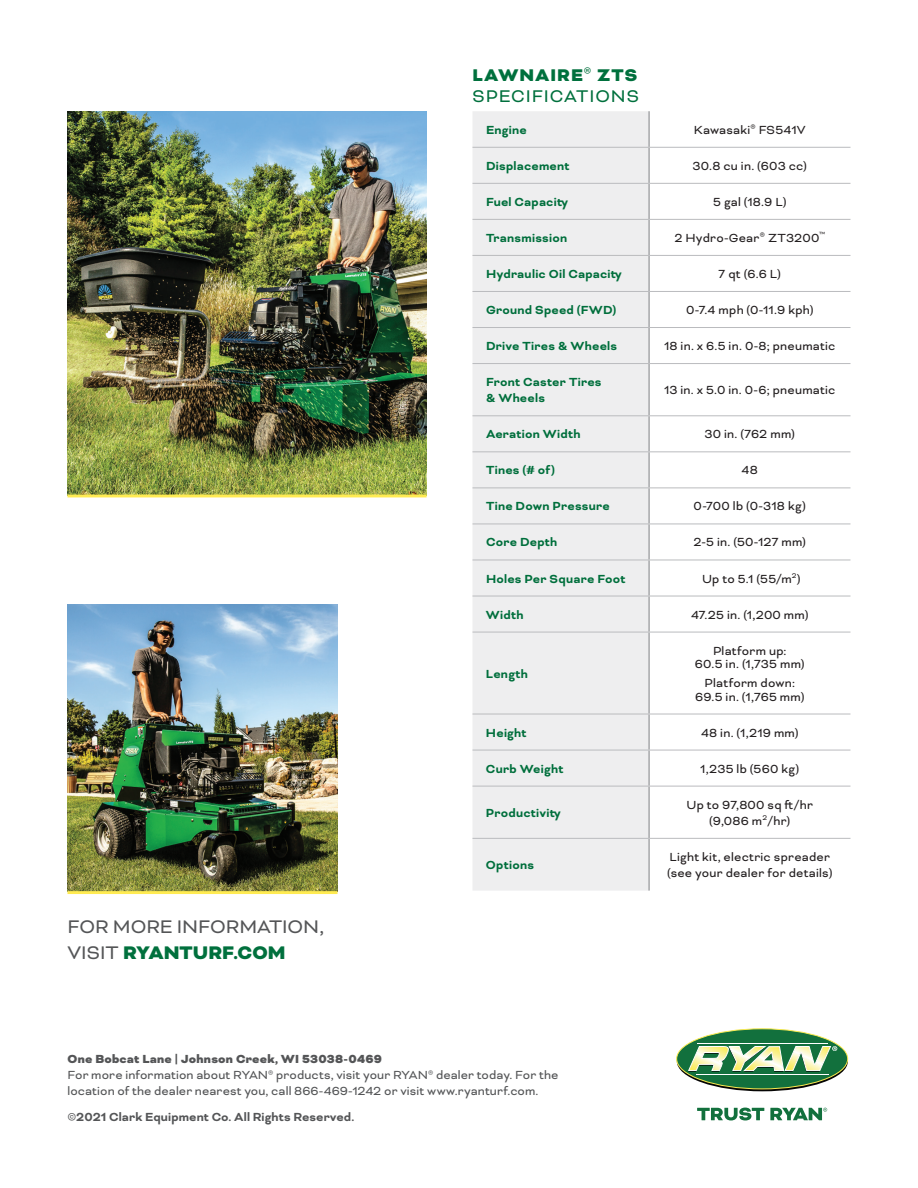
<style>
.page{position:relative;width:918px;height:1188px;background:#fff}
.page>*{position:absolute;margin:0;border:0;box-sizing:border-box;transform-origin:0 0}
.t1{font:21px/25.2px "Bicyclette";color:#545557}
.t2{font:19.5px/21px "Bicyclette";letter-spacing:.045em;color:#00703d}
.t3{font:13.5px/13.5px "Bicyclette";letter-spacing:.02em;color:#231f20;text-align:center}
.t4{font:700 13.5px/16.2px "Bicyclette";letter-spacing:.02em;color:#006f3c}
.t5{font:13.5px/16.2px "Bicyclette";letter-spacing:.01em;color:#545557}
.t6{font:700 13.5px "Bicyclette";letter-spacing:.01em;color:#545557}
.s1{font-weight:900}
.s2{font-weight:900;color:#00703d}
</style>
<div class="page">
<div style="left:472px;top:111px;width:177px;height:780px;background:#eeeeef"></div>
<hr style="left:649px;top:111px;width:1px;height:36px;background:#7e8083">
<hr style="left:649px;top:148px;width:1px;height:35px;background:#7e8083">
<hr style="left:649px;top:184px;width:1px;height:35px;background:#7e8083">
<hr style="left:649px;top:220px;width:1px;height:35px;background:#7e8083">
<hr style="left:649px;top:256px;width:1px;height:35px;background:#7e8083">
<hr style="left:649px;top:292px;width:1px;height:35px;background:#7e8083">
<hr style="left:649px;top:328px;width:1px;height:35px;background:#7e8083">
<hr style="left:649px;top:364px;width:1px;height:51px;background:#7e8083">
<hr style="left:649px;top:416px;width:1px;height:35px;background:#7e8083">
<hr style="left:649px;top:452px;width:1px;height:36px;background:#7e8083">
<hr style="left:649px;top:488px;width:1px;height:36px;background:#7e8083">
<hr style="left:649px;top:524px;width:1px;height:36px;background:#7e8083">
<hr style="left:649px;top:560px;width:1px;height:36px;background:#7e8083">
<hr style="left:649px;top:596px;width:1px;height:36px;background:#7e8083">
<hr style="left:649px;top:632px;width:1px;height:82px;background:#7e8083">
<hr style="left:649px;top:714px;width:1px;height:36px;background:#7e8083">
<hr style="left:649px;top:750px;width:1px;height:36px;background:#7e8083">
<hr style="left:649px;top:786px;width:1px;height:52px;background:#7e8083">
<hr style="left:649px;top:839px;width:1px;height:52px;background:#7e8083">
<hr style="left:472px;top:147px;width:177px;height:1px;background:#babbbe">
<hr style="left:649px;top:147px;width:201px;height:1px;background:#babbbe">
<hr style="left:472px;top:183px;width:177px;height:1px;background:#babbbe">
<hr style="left:649px;top:183px;width:201px;height:1px;background:#babbbe">
<hr style="left:472px;top:219px;width:177px;height:1px;background:#babbbe">
<hr style="left:649px;top:219px;width:201px;height:1px;background:#babbbe">
<hr style="left:472px;top:255px;width:177px;height:1px;background:#babbbe">
<hr style="left:649px;top:255px;width:201px;height:1px;background:#babbbe">
<hr style="left:472px;top:291px;width:177px;height:1px;background:#babbbe">
<hr style="left:649px;top:291px;width:201px;height:1px;background:#babbbe">
<hr style="left:472px;top:327px;width:177px;height:1px;background:#babbbe">
<hr style="left:649px;top:327px;width:201px;height:1px;background:#babbbe">
<hr style="left:472px;top:363px;width:177px;height:1px;background:#babbbe">
<hr style="left:649px;top:363px;width:201px;height:1px;background:#babbbe">
<hr style="left:472px;top:415px;width:177px;height:1px;background:#babbbe">
<hr style="left:649px;top:415px;width:201px;height:1px;background:#babbbe">
<hr style="left:472px;top:451px;width:177px;height:1px;background:#babbbe">
<hr style="left:649px;top:451px;width:201px;height:1px;background:#babbbe">
<hr style="left:472px;top:488px;width:177px;height:1px;background:#babbbe">
<hr style="left:649px;top:488px;width:201px;height:1px;background:#babbbe">
<hr style="left:472px;top:524px;width:177px;height:1px;background:#babbbe">
<hr style="left:649px;top:524px;width:201px;height:1px;background:#babbbe">
<hr style="left:472px;top:560px;width:177px;height:1px;background:#babbbe">
<hr style="left:649px;top:560px;width:201px;height:1px;background:#babbbe">
<hr style="left:472px;top:596px;width:177px;height:1px;background:#babbbe">
<hr style="left:649px;top:596px;width:201px;height:1px;background:#babbbe">
<hr style="left:472px;top:632px;width:177px;height:1px;background:#babbbe">
<hr style="left:649px;top:632px;width:201px;height:1px;background:#babbbe">
<hr style="left:472px;top:714px;width:177px;height:1px;background:#babbbe">
<hr style="left:649px;top:714px;width:201px;height:1px;background:#babbbe">
<hr style="left:472px;top:750px;width:177px;height:1px;background:#babbbe">
<hr style="left:649px;top:750px;width:201px;height:1px;background:#babbbe">
<hr style="left:472px;top:786px;width:177px;height:1px;background:#babbbe">
<hr style="left:649px;top:786px;width:201px;height:1px;background:#babbbe">
<hr style="left:472px;top:838px;width:177px;height:1px;background:#babbbe">
<hr style="left:649px;top:838px;width:201px;height:1px;background:#babbbe">
<img style="left:68px;top:111px;width:359px;height:384px">
<hr style="left:68px;top:495px;width:359px;height:2px;background:#ffeb52">
<img style="left:68px;top:605px;width:270px;height:286px">
<hr style="left:68px;top:891px;width:270px;height:3px;background:#ffeb52">
<svg style="left:677px;top:1031px;width:171px;height:60px"></svg>
<div style="left:677px;top:1029px;width:171px;height:60px;background:#12703d;border-radius:50%"></div>
<div style="left:676px;top:1029px;width:172px;height:60px;border:1px solid #faeb51;border-radius:50%"></div>
<hr style="left:697px;top:1043px;width:130px;height:1px;background:#fff">
<hr style="left:696px;top:1075px;width:132px;height:1px;background:#fff">
<svg style="left:688px;top:1046px;width:149px;height:26px"></svg>
<svg style="left:697px;top:1108px;width:130px;height:12px"></svg>
<h2 class="t2" style="left:472px;top:64px;width:168px"><span class="s1">LAWNAIRE</span><sup>®</sup> <span class="s1">ZTS<br></span>SPECIFICATIONS</h2>
<p class="t4" style="left:486px;top:122px;width:42px">Engine</p>
<p class="t3" style="left:694px;top:123px;width:113px">Kawasaki<sup>®</sup> FS541V</p>
<p class="t4" style="left:486px;top:158px;width:85px">Displacement</p>
<p class="t3" style="left:693px;top:159px;width:116px">30.8 cu in. (603 cc)</p>
<p class="t4" style="left:486px;top:194px;width:84px">Fuel Capacity</p>
<p class="t3" style="left:713px;top:195px;width:75px">5 gal (18.9 L)</p>
<p class="t4" style="left:486px;top:230px;width:83px">Transmission</p>
<p class="t3" style="left:674px;top:231px;width:152px">2 Hydro-Gear<sup>®</sup> ZT3200<sup>™</sup></p>
<p class="t4" style="left:486px;top:266px;width:137px">Hydraulic Oil Capacity</p>
<p class="t3" style="left:719px;top:267px;width:64px">7 qt (6.6 L)</p>
<p class="t4" style="left:486px;top:302px;width:132px">Ground Speed (FWD)</p>
<p class="t3" style="left:686px;top:303px;width:129px">0-7.4 mph (0-11.9 kph)</p>
<p class="t4" style="left:486px;top:338px;width:133px">Drive Tires &amp; Wheels</p>
<p class="t3" style="left:664px;top:339px;width:173px">18 in. x 6.5 in. 0-8; pneumatic</p>
<p class="t4" style="left:486px;top:374px;width:117px">Front Caster Tires &amp; Wheels</p>
<p class="t3" style="left:664px;top:383px;width:173px">13 in. x 5.0 in. 0-6; pneumatic</p>
<p class="t4" style="left:486px;top:426px;width:96px">Aeration Width</p>
<p class="t3" style="left:705px;top:428px;width:92px">30 in. (762 mm)</p>
<p class="t4" style="left:486px;top:462px;width:71px">Tines (# of)</p>
<p class="t3" style="left:742px;top:464px;width:18px">48</p>
<p class="t4" style="left:486px;top:498px;width:125px">Tine Down Pressure</p>
<p class="t3" style="left:694px;top:500px;width:114px">0-700 lb (0-318 kg)</p>
<p class="t4" style="left:486px;top:534px;width:73px">Core Depth</p>
<p class="t3" style="left:693px;top:536px;width:114px">2-5 in. (50-127 mm)</p>
<p class="t4" style="left:486px;top:570px;width:141px">Holes Per Square Foot</p>
<p class="t3" style="left:702px;top:572px;width:100px">Up to 5.1 (55/m<sup>2</sup>)</p>
<p class="t4" style="left:486px;top:607px;width:39px">Width</p>
<p class="t3" style="left:691px;top:608px;width:119px">47.25 in. (1,200 mm)</p>
<p class="t4" style="left:486px;top:666px;width:44px">Length</p>
<p class="t3" style="left:695px;top:644px;width:111px">Platform up:<br>60.5 in. (1,735 mm)</p>
<p class="t3" style="left:695px;top:676px;width:111px">Platform down:<br>69.5 in. (1,765 mm)</p>
<h1 class="t1" style="left:68px;top:914px;width:258px">FOR MORE INFORMATION,<br>VISIT <span class="s2">RYANTURF.COM</span></h1>
<p class="t4" style="left:486px;top:725px;width:42px">Height</p>
<p class="t3" style="left:701px;top:726px;width:99px">48 in. (1,219 mm)</p>
<p class="t4" style="left:486px;top:761px;width:79px">Curb Weight</p>
<p class="t3" style="left:700px;top:762px;width:100px">1,235 lb (560 kg)</p>
<p class="t4" style="left:486px;top:805px;width:77px">Productivity</p>
<p class="t3" style="left:686px;top:796px;width:128px;line-height:16.2px">Up to 97,800 sq ft/hr (9,086 m<sup>2</sup>/hr)</p>
<p class="t4" style="left:486px;top:857px;width:50px">Options</p>
<p class="t3" style="left:667px;top:849px;width:167px;line-height:16.2px;text-align:left">Light kit, electric spreader (see your dealer for details)</p>
<p class="t5" style="left:67px;top:1051px;width:492px"><span class="s1">One Bobcat Lane | Johnson Creek, WI 53038-0469<br></span>For more information about RYAN<sup>®</sup> products, visit your RYAN<sup>®</sup> dealer today. For the location of the dealer nearest you, call 866-469-1242 or visit www.ryanturf.com.</p>
<p class="t6" style="left:67px;top:1109px;width:288px">©2021 Clark Equipment Co. All Rights Reserved.</p>
</div>
